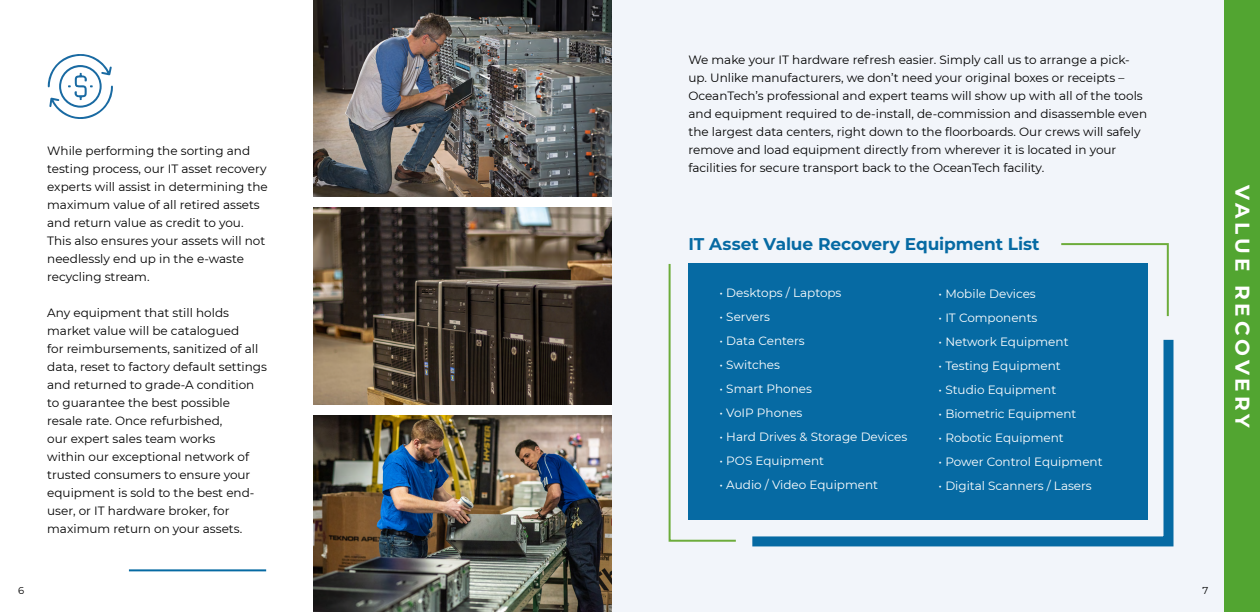
<style>
.page{position:relative;width:1260px;height:612px;background:#fff}
.page>*{position:absolute;margin:0;border:0;box-sizing:border-box;transform-origin:0 0}
.t1{font:700 20px "Montserrat";letter-spacing:.195em;color:#fff}
.t2{font:700 17px "Montserrat";letter-spacing:-.005em;color:#066aa3}
.t3{font:12px/18px "Montserrat";color:#000}
.t4{font:12px "Montserrat";color:#fff}
.t5{font:10px "Montserrat";color:#000}
</style>
<div class="page">
<div style="left:612px;top:0;width:613px;height:612px;background:#f2f5fa"></div>
<div style="left:1224px;top:0;width:36px;height:612px;background:#52a531"></div>
<img style="left:314px;top:0;width:298px;height:197px">
<img style="left:314px;top:208px;width:298px;height:196px">
<img style="left:314px;top:415px;width:298px;height:197px">
<svg style="left:48px;top:54px;width:65px;height:65px"></svg>
<hr style="left:129px;top:569px;width:137px;height:2px;background:#066aa3">
<div style="left:688px;top:264px;width:460px;height:256px;background:#066aa3"></div>
<svg style="left:752px;top:339px;width:422px;height:208px"></svg>
<svg style="left:1059px;top:243px;width:110px;height:74px"></svg>
<svg style="left:668px;top:263px;width:70px;height:279px"></svg>
<p class="t5" style="left:18px;top:583px;width:8px">6</p>
<p class="t3" style="left:47px;top:141px;width:222px">While performing the sorting and testing process, our IT asset recovery experts will assist in determining the maximum value of all retired assets and return value as credit to you.<br>This also ensures your assets will not needlessly end up in the e-waste recycling stream.</p>
<p class="t3" style="left:47px;top:303px;width:221px">Any equipment that still holds market value will be catalogued<br>for reimbursements, sanitized of all data, reset to factory default settings and returned to grade-A condition to guarantee the best possible resale rate. Once refurbished,<br>our expert sales team works<br>within our exceptional network of trusted consumers to ensure your equipment is sold to the best end&shy;user, or IT hardware broker, for maximum return on your assets.</p>
<p class="t3" style="left:688px;top:50px;width:460px">We make your IT hardware refresh easier. Simply call us to arrange a pick&shy;up. Unlike manufacturers, we don’t need your original boxes or receipts – OceanTech’s professional and expert teams will show up with all of the tools and equipment required to de-install, de-commission and disassemble even the largest data centers, right down to the floorboards. Our crews will safely remove and load equipment directly from wherever it is located in your facilities for secure transport back to the OceanTech facility.</p>
<h2 class="t2" style="left:688px;top:231px;width:353px">IT Asset Value Recovery Equipment List</h2>
<p class="t4" style="left:720px;top:285px;width:123px">• Desktops / Laptops</p>
<p class="t4" style="left:720px;top:309px;width:52px">• Servers</p>
<p class="t4" style="left:720px;top:333px;width:87px">• Data Centers</p>
<p class="t4" style="left:720px;top:357px;width:62px">• Switches</p>
<p class="t4" style="left:720px;top:381px;width:94px">• Smart Phones</p>
<p class="t4" style="left:720px;top:405px;width:84px">• VoIP Phones</p>
<p class="t4" style="left:720px;top:429px;width:189px">• Hard Drives &amp; Storage Devices</p>
<p class="t4" style="left:720px;top:453px;width:106px">• POS Equipment</p>
<p class="t4" style="left:720px;top:477px;width:160px">• Audio / Video Equipment</p>
<p class="t4" style="left:939px;top:285px;width:99px">• Mobile Devices</p>
<p class="t4" style="left:939px;top:309px;width:100px">• IT Components</p>
<p class="t4" style="left:939px;top:333px;width:131px">• Network Equipment</p>
<p class="t4" style="left:939px;top:357px;width:124px">• Testing Equipment</p>
<p class="t4" style="left:939px;top:381px;width:119px">• Studio Equipment</p>
<p class="t4" style="left:939px;top:405px;width:139px">• Biometric Equipment</p>
<p class="t4" style="left:939px;top:429px;width:127px">• Robotic Equipment</p>
<p class="t4" style="left:939px;top:453px;width:165px">• Power Control Equipment</p>
<p class="t4" style="left:939px;top:477px;width:155px">• Digital Scanners / Lasers</p>
<h1 class="t1" style="left:1257px;top:185px;width:245px;rotate:90deg">VALUE RECOVERY</h1>
<p class="t5" style="left:1202px;top:584px;width:7px">7</p>
</div>
